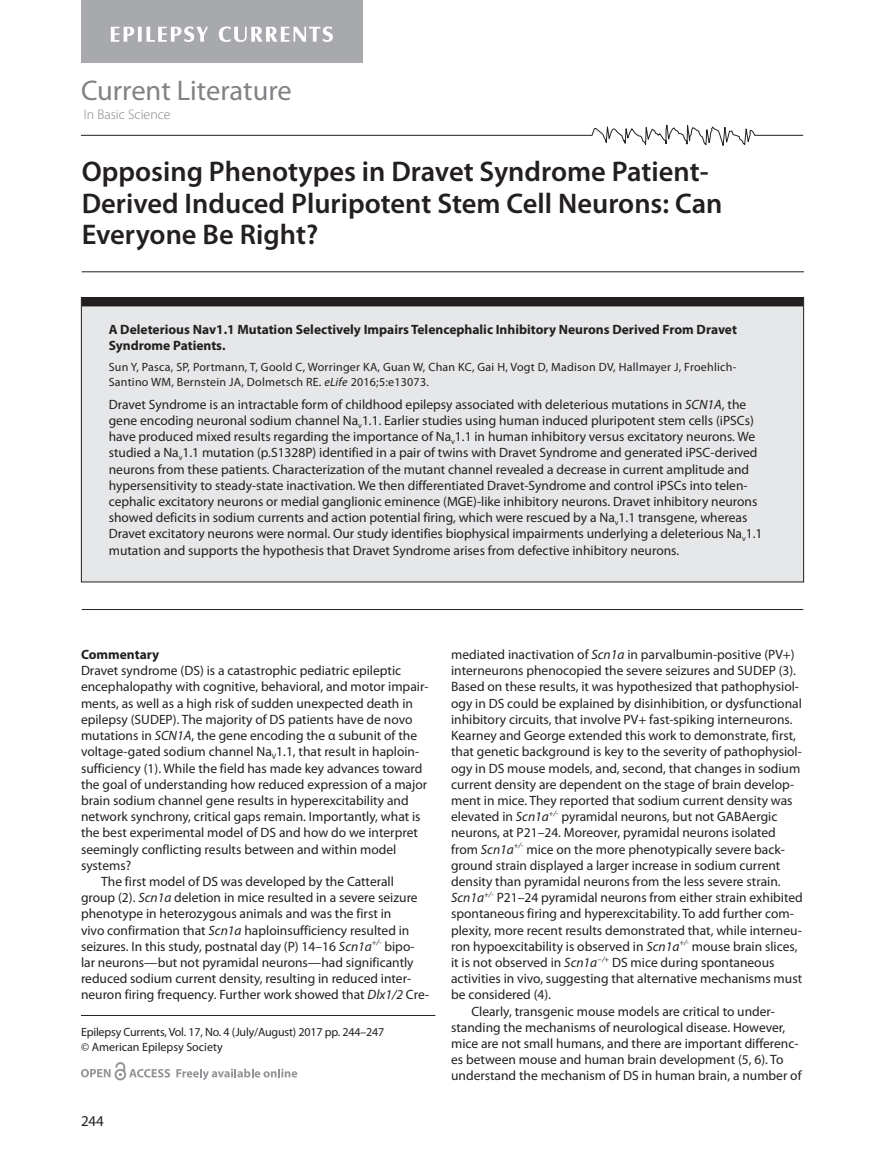
<style>
.page{position:relative;width:891px;height:1175px;background:#fff}
.page>*{position:absolute;margin:0;border:0;box-sizing:border-box;transform-origin:0 0}
.t1{font:600 28.5px/31.5px "Myriad Pro";color:#231f20}
.t2{font:28.5px "Myriad Pro";color:#808285}
.t3{font:15px "Myriad Pro";color:#231f20}
.t4{font:300 13.8px "Myriad Pro";color:#808285}
.t5{font:13.5px/16.2px "Myriad Pro";color:#231f20}
.t6{font:700 13.5px/16.2px "Myriad Pro";color:#231f20}
.t7{font:12px/14.4px "Myriad Pro";letter-spacing:.02em;color:#231f20}
.t8{font:12px/14.4px "Myriad Pro";letter-spacing:-.015em;color:#231f20}
.s1{font-style:italic}
</style>
<div class="page">
<hr style="left:81px;top:1015px;width:354px;height:1px;background:#231f20">
<svg style="left:176px;top:1068px;width:121px;height:12px"></svg>
<svg style="left:81px;top:1062px;width:89px;height:18px"></svg>
<svg style="left:80px;top:125px;width:724px;height:21px"></svg>
<div style="left:81px;top:0;width:281px;height:62px;background:#a8a9ad"></div>
<svg style="left:111px;top:26px;width:222px;height:16px"></svg>
<div style="left:81px;top:297px;width:723px;height:285px;background:#e6e7e9"></div>
<div style="left:82px;top:297px;width:721px;height:9px;background:#231f20"></div>
<hr style="left:82px;top:609px;width:721px;height:1px;background:#231f20">
<hr style="left:82px;top:271px;width:722px;height:1px;background:#231f20">
<h1 class="t2" style="left:81px;top:74px;width:212px">Current Literature</h1>
<p class="t4" style="left:84px;top:107px;width:88px">In Basic Science</p>
<h1 class="t1" style="left:82px;top:156px;width:642px">Opposing Phenotypes in Dravet Syndrome Patient-<br>Derived Induced Pluripotent Stem Cell Neurons: Can<br>Everyone Be Right?</h1>
<p class="t6" style="left:109px;top:321px;width:630px">A Deleterious Nav1.1 Mutation Selectively Impairs Telencephalic Inhibitory Neurons Derived From Dravet<br>Syndrome Patients.</p>
<p class="t7" style="left:109px;top:360px;width:629px">Sun Y, Pasca, SP, Portmann, T, Goold C, Worringer KA, Guan W, Chan KC, Gai H, Vogt D, Madison DV, Hallmayer J, Froehlich-<br>Santino WM, Bernstein JA, Dolmetsch RE. <span class="s1">eLife</span> 2016;5:e13073.</p>
<p class="t5" style="left:109px;top:396px;width:655px">Dravet Syndrome is an intractable form of childhood epilepsy associated with deleterious mutations in <span class="s1">SCN1A</span>, the gene encoding neuronal sodium channel Na<sub>v</sub>1.1. Earlier studies using human induced pluripotent stem cells (iPSCs) have produced mixed results regarding the importance of Na<sub>v</sub>1.1 in human inhibitory versus excitatory neurons. We studied a Na<sub>v</sub>1.1 mutation (p.S1328P) identified in a pair of twins with Dravet Syndrome and generated iPSC-derived neurons from these patients. Characterization of the mutant channel revealed a decrease in current amplitude and hypersensitivity to steady-state inactivation. We then differentiated Dravet-Syndrome and control iPSCs into telen&shy;cephalic excitatory neurons or medial ganglionic eminence (MGE)-like inhibitory neurons. Dravet inhibitory neurons showed deficits in sodium currents and action potential firing, which were rescued by a Na<sub>v</sub>1.1 transgene, whereas Dravet excitatory neurons were normal. Our study identifies biophysical impairments underlying a deleterious Na<sub>v</sub>1.1 mutation and supports the hypothesis that Dravet Syndrome arises from defective inhibitory neurons.</p>
<p class="t6" style="left:81px;top:646px;width:80px">Commentary</p>
<p class="t5" style="left:81px;top:663px;width:322px">Dravet syndrome (DS) is a catastrophic pediatric epileptic</p>
<p class="t5" style="left:81px;top:679px;width:349px">encephalopathy with cognitive, behavioral, and motor impair-</p>
<p class="t5" style="left:81px;top:695px;width:333px">ments, as well as a high risk of sudden unexpected death in</p>
<p class="t5" style="left:81px;top:711px;width:333px">epilepsy (SUDEP). The majority of DS patients have de novo</p>
<p class="t5" style="left:81px;top:727px;width:338px">mutations in <span class="s1">SCN1A</span>, the gene encoding the α subunit of the</p>
<p class="t5" style="left:81px;top:744px;width:340px">voltage-gated sodium channel Na<sub>V</sub>1.1, that result in haploin-</p>
<p class="t5" style="left:81px;top:760px;width:343px">sufficiency (1). While the field has made key advances toward</p>
<p class="t5" style="left:81px;top:776px;width:348px">the goal of understanding how reduced expression of a major</p>
<p class="t5" style="left:81px;top:792px;width:329px">brain sodium channel gene results in hyperexcitability and</p>
<p class="t5" style="left:81px;top:808px;width:341px">network synchrony, critical gaps remain. Importantly, what is</p>
<p class="t5" style="left:81px;top:825px;width:338px">the best experimental model of DS and how do we interpret</p>
<p class="t5" style="left:81px;top:841px;width:317px">seemingly conflicting results between and within model</p>
<p class="t5" style="left:81px;top:857px;width:52px">systems?</p>
<p class="t5" style="left:101px;top:873px;width:294px">The first model of DS was developed by the Catterall</p>
<p class="t5" style="left:81px;top:889px;width:338px">group (2). <span class="s1">Scn1a</span> deletion in mice resulted in a severe seizure</p>
<p class="t5" style="left:81px;top:906px;width:312px">phenotype in heterozygous animals and was the first in</p>
<p class="t5" style="left:81px;top:922px;width:330px">vivo confirmation that <span class="s1">Scn1a</span> haploinsufficiency resulted in</p>
<p class="t5" style="left:81px;top:938px;width:335px">seizures. In this study, postnatal day (P) 14–16 <span class="s1">Scn1a</span><sup>+/-</sup> bipo-</p>
<p class="t5" style="left:81px;top:954px;width:334px">lar neurons—but not pyramidal neurons—had significantly</p>
<p class="t5" style="left:81px;top:970px;width:332px">reduced sodium current density, resulting in reduced inter-</p>
<p class="t5" style="left:81px;top:987px;width:350px">neuron firing frequency. Further work showed that <span class="s1">Dlx1/2</span> Cre-</p>
<p class="t8" style="left:81px;top:1025px;width:305px">Epilepsy Currents, Vol. 17, No. 4 (July/August) 2017 pp. 244–247 © American Epilepsy Society</p>
<p class="t3" style="left:81px;top:1113px;width:24px">244</p>
<p class="t5" style="left:451px;top:646px;width:345px">mediated inactivation of <span class="s1">Scn1a</span> in parvalbumin-positive (PV+)</p>
<p class="t5" style="left:451px;top:663px;width:346px">interneurons phenocopied the severe seizures and SUDEP (3).</p>
<p class="t5" style="left:451px;top:679px;width:349px">Based on these results, it was hypothesized that pathophysiol-</p>
<p class="t5" style="left:451px;top:695px;width:352px">ogy in DS could be explained by disinhibition, or dysfunctional</p>
<p class="t5" style="left:451px;top:711px;width:343px">inhibitory circuits, that involve PV+ fast-spiking interneurons.</p>
<p class="t5" style="left:451px;top:727px;width:346px">Kearney and George extended this work to demonstrate, first,</p>
<p class="t5" style="left:451px;top:744px;width:352px">that genetic background is key to the severity of pathophysiol-</p>
<p class="t5" style="left:451px;top:760px;width:351px">ogy in DS mouse models, and, second, that changes in sodium</p>
<p class="t5" style="left:451px;top:776px;width:345px">current density are dependent on the stage of brain develop-</p>
<p class="t5" style="left:451px;top:792px;width:343px">ment in mice. They reported that sodium current density was</p>
<p class="t5" style="left:451px;top:808px;width:328px">elevated in <span class="s1">Scn1a</span><sup>+/-</sup> pyramidal neurons, but not GABAergic</p>
<p class="t5" style="left:451px;top:825px;width:326px">neurons, at P21–24. Moreover, pyramidal neurons isolated</p>
<p class="t5" style="left:451px;top:841px;width:335px">from <span class="s1">Scn1a</span><sup>+/-</sup> mice on the more phenotypically severe back-</p>
<p class="t5" style="left:451px;top:857px;width:331px">ground strain displayed a larger increase in sodium current</p>
<p class="t5" style="left:451px;top:873px;width:331px">density than pyramidal neurons from the less severe strain.</p>
<p class="t5" style="left:451px;top:889px;width:353px"><span class="s1">Scn1a</span><sup>+/-</sup> P21–24 pyramidal neurons from either strain exhibited</p>
<p class="t5" style="left:451px;top:906px;width:344px">spontaneous firing and hyperexcitability. To add further com-</p>
<p class="t5" style="left:451px;top:922px;width:352px">plexity, more recent results demonstrated that, while interneu-</p>
<p class="t5" style="left:451px;top:938px;width:348px">ron hypoexcitability is observed in <span class="s1">Scn1a</span><sup>+/-</sup> mouse brain slices,</p>
<p class="t5" style="left:451px;top:954px;width:325px">it is not observed in <span class="s1">Scn1a</span><sup>−/+</sup> DS mice during spontaneous</p>
<p class="t5" style="left:451px;top:970px;width:353px">activities in vivo, suggesting that alternative mechanisms must</p>
<p class="t5" style="left:451px;top:987px;width:101px">be considered (4).</p>
<p class="t5" style="left:471px;top:1003px;width:305px">Clearly, transgenic mouse models are critical to under-</p>
<p class="t5" style="left:451px;top:1019px;width:336px">standing the mechanisms of neurological disease. However,</p>
<p class="t5" style="left:451px;top:1035px;width:349px">mice are not small humans, and there are important differenc-</p>
<p class="t5" style="left:451px;top:1051px;width:334px">es between mouse and human brain development (5, 6). To</p>
<p class="t5" style="left:451px;top:1068px;width:352px">understand the mechanism of DS in human brain, a number of</p>
</div>
